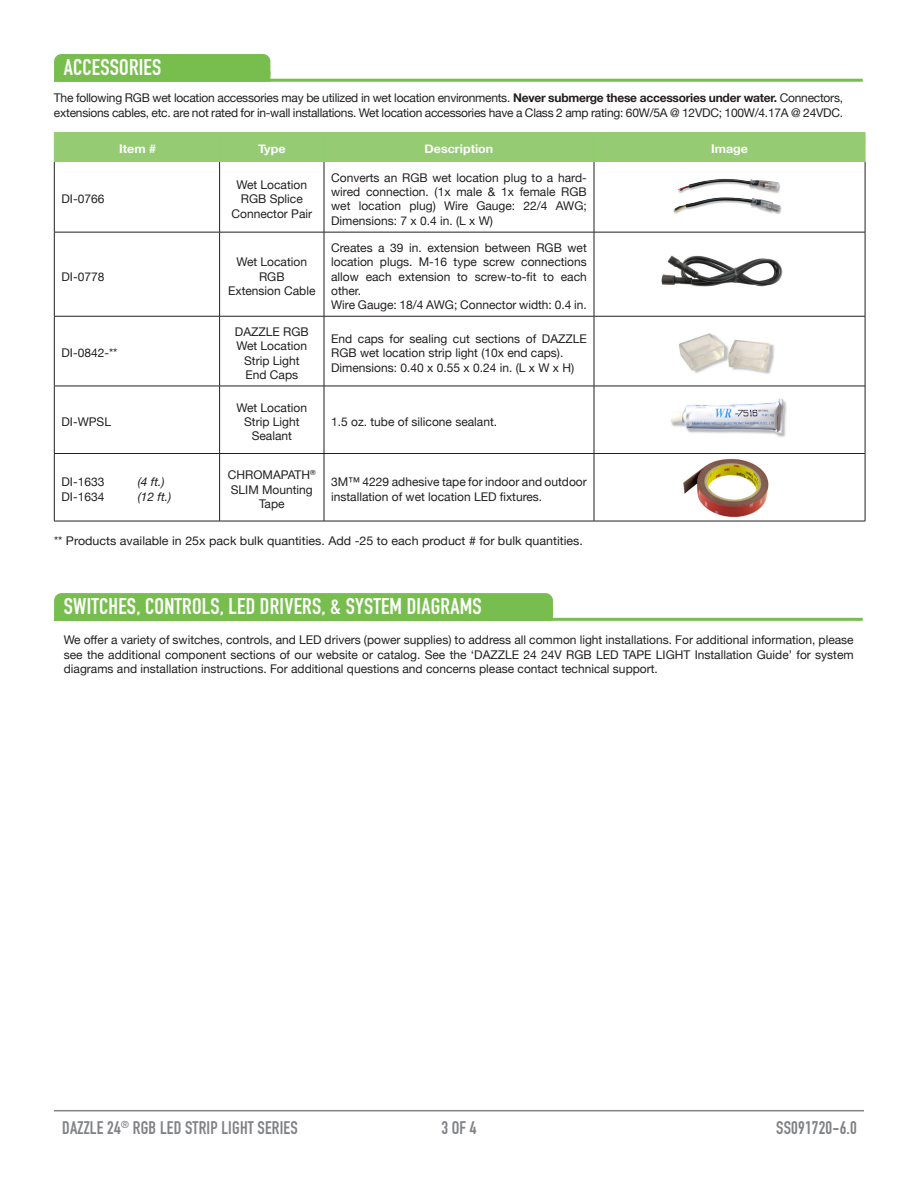
<style>
.page{position:relative;width:918px;height:1188px;background:#fff}
.page>*{position:absolute;margin:0;border:0;box-sizing:border-box;transform-origin:0 0}
.t1{font:22.5px "DIN Engschrift";letter-spacing:.01em;color:#fff}
.t2{font:18px "DIN Engschrift";letter-spacing:.01em;color:#808285}
.t3{font:12px/14.4px "Helvetica Neue";color:#231f20;text-align:center}
.t4{font:12px/14.4px "Helvetica Neue";letter-spacing:-.02em;color:#231f20}
.t5{font:700 12px "Helvetica Neue";color:#fff;scale:1.04 1}
.t6{font:italic 12px "Helvetica Neue";color:#231f20}
.s1{font-weight:700}
</style>
<div class="page">
<hr style="left:54px;top:1110px;width:810px;height:1px;background:#808285">
<hr style="left:54px;top:79px;width:809px;height:3px;background:#77be4e">
<hr style="left:54px;top:618px;width:809px;height:3px;background:#77be4e">
<div style="left:55px;top:55px;width:215px;height:26px;background:#77be4e;border-radius:7px"></div>
<div style="left:54px;top:54px;width:216px;height:28px;border:2px solid #77be4e;border-radius:7px"></div>
<div style="left:55px;top:594px;width:497px;height:26px;background:#77be4e;border-radius:7px"></div>
<div style="left:54px;top:593px;width:499px;height:28px;border:2px solid #77be4e;border-radius:7px"></div>
<hr style="left:54px;top:162px;width:1px;height:70px;background:#231f20">
<hr style="left:219px;top:162px;width:1px;height:70px;background:#231f20">
<hr style="left:324px;top:162px;width:1px;height:70px;background:#231f20">
<hr style="left:594px;top:162px;width:1px;height:70px;background:#231f20">
<hr style="left:865px;top:162px;width:1px;height:70px;background:#231f20">
<hr style="left:54px;top:232px;width:166px;height:1px;background:#231f20">
<hr style="left:54px;top:232px;width:1px;height:84px;background:#231f20">
<hr style="left:220px;top:232px;width:104px;height:1px;background:#231f20">
<hr style="left:219px;top:232px;width:1px;height:84px;background:#231f20">
<hr style="left:324px;top:232px;width:270px;height:1px;background:#231f20">
<hr style="left:324px;top:232px;width:1px;height:84px;background:#231f20">
<hr style="left:594px;top:232px;width:271px;height:1px;background:#231f20">
<hr style="left:594px;top:232px;width:1px;height:84px;background:#231f20">
<hr style="left:865px;top:232px;width:1px;height:84px;background:#231f20">
<hr style="left:54px;top:316px;width:166px;height:1px;background:#231f20">
<hr style="left:54px;top:316px;width:1px;height:70px;background:#231f20">
<hr style="left:220px;top:316px;width:104px;height:1px;background:#231f20">
<hr style="left:219px;top:316px;width:1px;height:70px;background:#231f20">
<hr style="left:324px;top:316px;width:270px;height:1px;background:#231f20">
<hr style="left:324px;top:316px;width:1px;height:70px;background:#231f20">
<hr style="left:594px;top:316px;width:1px;height:70px;background:#231f20">
<hr style="left:54px;top:386px;width:166px;height:1px;background:#231f20">
<hr style="left:54px;top:386px;width:1px;height:67px;background:#231f20">
<hr style="left:220px;top:386px;width:104px;height:1px;background:#231f20">
<hr style="left:219px;top:386px;width:1px;height:67px;background:#231f20">
<hr style="left:324px;top:386px;width:270px;height:1px;background:#231f20">
<hr style="left:324px;top:386px;width:1px;height:67px;background:#231f20">
<hr style="left:594px;top:386px;width:1px;height:67px;background:#231f20">
<hr style="left:54px;top:453px;width:166px;height:1px;background:#231f20">
<hr style="left:54px;top:454px;width:1px;height:67px;background:#231f20">
<hr style="left:220px;top:453px;width:104px;height:1px;background:#231f20">
<hr style="left:219px;top:454px;width:1px;height:67px;background:#231f20">
<hr style="left:324px;top:453px;width:270px;height:1px;background:#231f20">
<hr style="left:324px;top:454px;width:1px;height:67px;background:#231f20">
<hr style="left:594px;top:454px;width:1px;height:67px;background:#231f20">
<hr style="left:54px;top:521px;width:166px;height:1px;background:#231f20">
<hr style="left:220px;top:521px;width:104px;height:1px;background:#231f20">
<hr style="left:324px;top:521px;width:270px;height:1px;background:#231f20">
<hr style="left:54px;top:132px;width:166px;height:1px;background:#95cb72">
<hr style="left:220px;top:132px;width:104px;height:1px;background:#95cb72">
<hr style="left:324px;top:132px;width:270px;height:1px;background:#95cb72">
<hr style="left:594px;top:132px;width:271px;height:1px;background:#95cb72">
<div style="left:54px;top:133px;width:812px;height:29px;background:#95cb72"></div>
<hr style="left:54px;top:161px;width:166px;height:1px;background:#95cb72">
<hr style="left:220px;top:161px;width:104px;height:1px;background:#95cb72">
<hr style="left:324px;top:161px;width:270px;height:1px;background:#95cb72">
<hr style="left:594px;top:161px;width:271px;height:1px;background:#95cb72">
<hr style="left:594px;top:316px;width:271px;height:1px;background:#231f20">
<hr style="left:865px;top:316px;width:1px;height:70px;background:#231f20">
<hr style="left:865px;top:386px;width:1px;height:67px;background:#231f20">
<hr style="left:865px;top:453px;width:1px;height:68px;background:#231f20">
<hr style="left:594px;top:386px;width:271px;height:1px;background:#231f20">
<hr style="left:594px;top:453px;width:271px;height:1px;background:#231f20">
<hr style="left:594px;top:521px;width:271px;height:1px;background:#231f20">
<img style="left:661px;top:255px;width:122px;height:32px">
<img style="left:673px;top:179px;width:109px;height:35px">
<img style="left:678px;top:333px;width:96px;height:41px">
<img style="left:671px;top:398px;width:115px;height:39px">
<img style="left:683px;top:458px;width:86px;height:59px">
<h1 class="t1" style="left:64px;top:54px;width:99px">ACCESSORIES</h1>
<p class="t4" style="left:54px;top:92px;width:791px">The following RGB wet location accessories may be utilized in wet location environments. <span class="s1">Never submerge these accessories under water.</span> Connectors, extensions cables, etc. are not rated for in-wall installations. Wet location accessories have a Class 2 amp rating: 60W/5A @ 12VDC; 100W/4.17A @ 24VDC.</p>
<p class="t3" style="left:61px;top:192px;width:44px">DI-0766</p>
<p class="t3" style="left:61px;top:270px;width:44px">DI-0778</p>
<p class="t5" style="left:119px;top:139px;width:37px">Item #</p>
<p class="t5" style="left:258px;top:139px;width:28px">Type</p>
<p class="t5" style="left:425px;top:139px;width:68px">Description</p>
<p class="t5" style="left:711px;top:139px;width:37px">Image</p>
<p class="t3" style="left:231px;top:178px;width:82px">Wet Location<br>RGB Splice<br>Connector Pair</p>
<p class="t3" style="left:331px;top:171px;width:257px;text-align:justify">Converts an RGB wet location plug to a hard&shy;wired connection. (1x male &amp; 1x female RGB wet location plug) Wire Gauge: 22/4 AWG; Dimensions: 7 x 0.4 in. (L x W)</p>
<p class="t3" style="left:228px;top:255px;width:89px">Wet Location<br>RGB<br>Extension Cable</p>
<p class="t3" style="left:331px;top:241px;width:257px;text-align:left">Creates a 39 in. extension between RGB wet location plugs. M-16 type screw connections allow each extension to screw-to-fit to each other.<br>Wire Gauge: 18/4 AWG; Connector width: 0.4 in.</p>
<p class="t3" style="left:61px;top:347px;width:58px">DI-0842-**</p>
<p class="t3" style="left:61px;top:415px;width:51px">DI-WPSL</p>
<p class="t3" style="left:235px;top:325px;width:75px">DAZZLE RGB<br>Wet Location<br>Strip Light<br>End Caps</p>
<p class="t3" style="left:331px;top:332px;width:257px;text-align:left">End caps for sealing cut sections of DAZZLE<br>RGB wet location strip light (10x end caps).<br>Dimensions: 0.40 x 0.55 x 0.24 in. (L x W x H)</p>
<p class="t3" style="left:237px;top:401px;width:72px">Wet Location<br>Strip Light<br>Sealant</p>
<p class="t3" style="left:331px;top:415px;width:168px">1.5 oz. tube of silicone sealant.</p>
<p class="t3" style="left:228px;top:468px;width:89px">CHROMAPATH<sup>®<br></sup>SLIM Mounting<br>Tape</p>
<p class="t3" style="left:331px;top:476px;width:257px;text-align:left">3M™ 4229 adhesive tape for indoor and outdoor installation of wet location LED fixtures.</p>
<p class="t3" style="left:54px;top:534px;width:530px">** Products available in 25x pack bulk quantities. Add -25 to each product # for bulk quantities.</p>
<p class="t3" style="left:61px;top:476px;width:44px">DI-1633</p>
<p class="t6" style="left:138px;top:474px;width:28px">(4 ft.)</p>
<p class="t3" style="left:61px;top:490px;width:44px">DI-1634</p>
<p class="t6" style="left:138px;top:488px;width:35px">(12 ft.)</p>
<h1 class="t1" style="left:64px;top:593px;width:419px">SWITCHES, CONTROLS, LED DRIVERS, &amp; SYSTEM DIAGRAMS</h1>
<p class="t3" style="left:64px;top:634px;width:791px;text-align:justify">We offer a variety of switches, controls, and LED drivers (power supplies) to address all common light installations. For additional information, please see the additional component sections of our website or catalog. See the ‘DAZZLE 24 24V RGB LED TAPE LIGHT Installation Guide’ for system diagrams and installation instructions. For additional questions and concerns please contact technical support.</p>
<h2 class="t2" style="left:62px;top:1117px;width:237px">DAZZLE 24<sup>®</sup> RGB LED STRIP LIGHT SERIES</h2>
<h2 class="t2" style="left:441px;top:1117px;width:37px">3 OF 4</h2>
<h2 class="t2" style="left:776px;top:1117px;width:82px">SS091720-6.0</h2>
</div>
